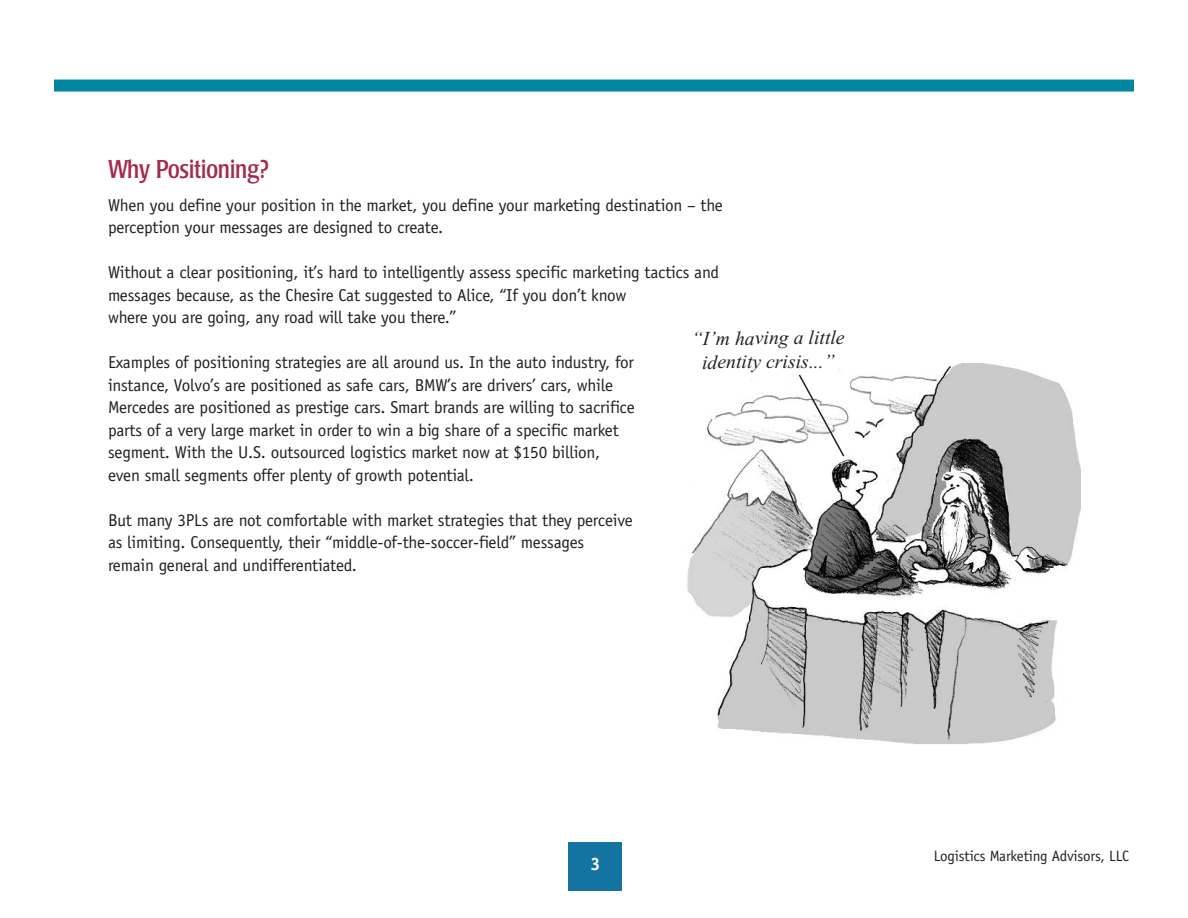
<style>
.page{position:relative;width:1188px;height:918px;background:#fff}
.page>*{position:absolute;margin:0;border:0;box-sizing:border-box;transform-origin:0 0}
.t1{font:condensed 25.5px "Poppl Laudatio";letter-spacing:-.015em;color:#a52b4c}
.t2{font:italic 19.8px/23.7px "Times New Roman";color:#231f20;text-align:center}
.t3{font:700 18px "Officina Sans";color:#fff}
.t4{font:17.25px/22.5px "Officina Sans";letter-spacing:-.01em;color:#231f20}
.t5{font:15px "Officina Sans";letter-spacing:-.01em;color:#231f20}
</style>
<div class="page">
<div style="left:54px;top:80px;width:1080px;height:12px;background:#00879f"></div>
<div style="left:568px;top:843px;width:54px;height:48px;background:#1373a1"></div>
<img style="left:687px;top:364px;width:393px;height:380px">
<svg style="left:783px;top:480px;width:17px;height:36px"></svg>
<svg style="left:797px;top:373px;width:49px;height:85px"></svg>
<h1 class="t1" style="left:108px;top:159px;width:163px">Why Positioning?</h1>
<p class="t4" style="left:108px;top:195px;width:616px">When you define your position in the market, you define your marketing destination – the perception your messages are designed to create.</p>
<p class="t4" style="left:108px;top:263px;width:613px">Without a clear positioning, it’s hard to intelligently assess specific marketing tactics and messages because, as the Chesire Cat suggested to Alice, “If you don’t know<br>where you are going, any road will take you there.”</p>
<p class="t4" style="left:108px;top:353px;width:528px">Examples of positioning strategies are all around us. In the auto industry, for instance, Volvo’s are positioned as safe cars, BMW’s are drivers’ cars, while Mercedes are positioned as prestige cars. Smart brands are willing to sacrifice parts of a very large market in order to win a big share of a specific market segment. With the U.S. outsourced logistics market now at $150 billion, even small segments offer plenty of growth potential.</p>
<p class="t4" style="left:108px;top:510px;width:526px">But many 3PLs are not comfortable with market strategies that they perceive as limiting. Consequently, their “middle-of-the-soccer-field” messages remain general and undifferentiated.</p>
<p class="t2" style="left:692px;top:326px;width:155px">“I’m having a little identity crisis...”</p>
<p class="t3" style="left:590px;top:857px;width:12px">3</p>
<p class="t5" style="left:934px;top:851px;width:197px">Logistics Marketing Advisors, LLC</p>
</div>
